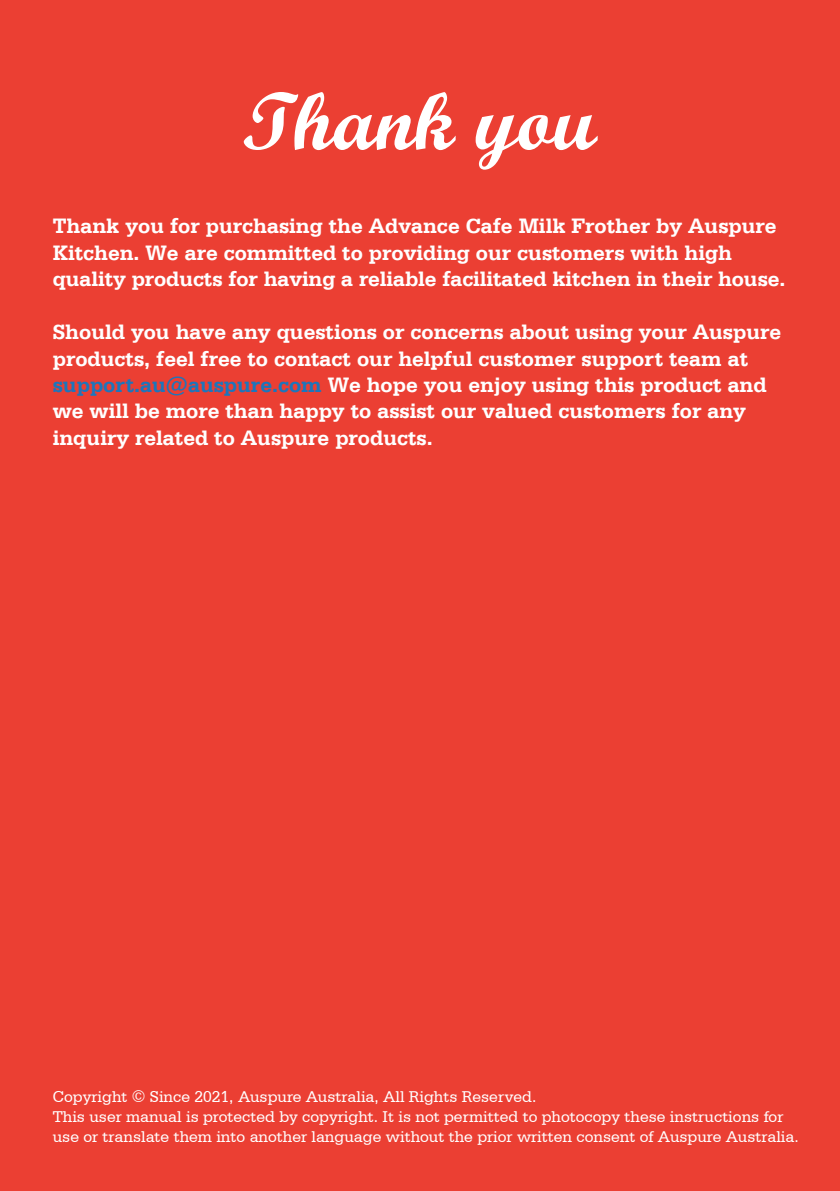
<style>
.page{position:relative;width:840px;height:1191px;background:#fff}
.page>*{position:absolute;margin:0;border:0;box-sizing:border-box;transform-origin:0 0}
.t1{font:82px "Script MT Bold";color:#fff}
.t2{font:700 22px/26.4px "Serifa BT";color:#fff}
.t3{font:16.4px/19.8px "Serifa BT";color:#fff}
.s1{color:#1c76bc}
</style>
<div class="page">
<div style="left:0;top:0;width:839px;height:1191px;background:#eb3f33"></div>
<h1 class="t1" style="left:242px;top:71px;width:355px">Thank you</h1>
<p class="t2" style="left:53px;top:212px;width:733px">Thank you for purchasing the Advance Cafe Milk Frother by Auspure<br>Kitchen. We are committed to providing our customers with high quality products for having a reliable facilitated kitchen in their house.</p>
<p class="t2" style="left:53px;top:318px;width:729px">Should you have any questions or concerns about using your Auspure products, feel free to contact our helpful customer support team at <span class="s1">support.au@auspure.com</span> We hope you enjoy using this product and we will be more than happy to assist our valued customers for any inquiry related to Auspure products.</p>
<p class="t3" style="left:53px;top:1086px;width:747px">Copyright © Since 2021, Auspure Australia, All Rights Reserved.<br>This user manual is protected by copyright. It is not permitted to photocopy these instructions for use or translate them into another language without the prior written consent of Auspure Australia.</p>
</div>
